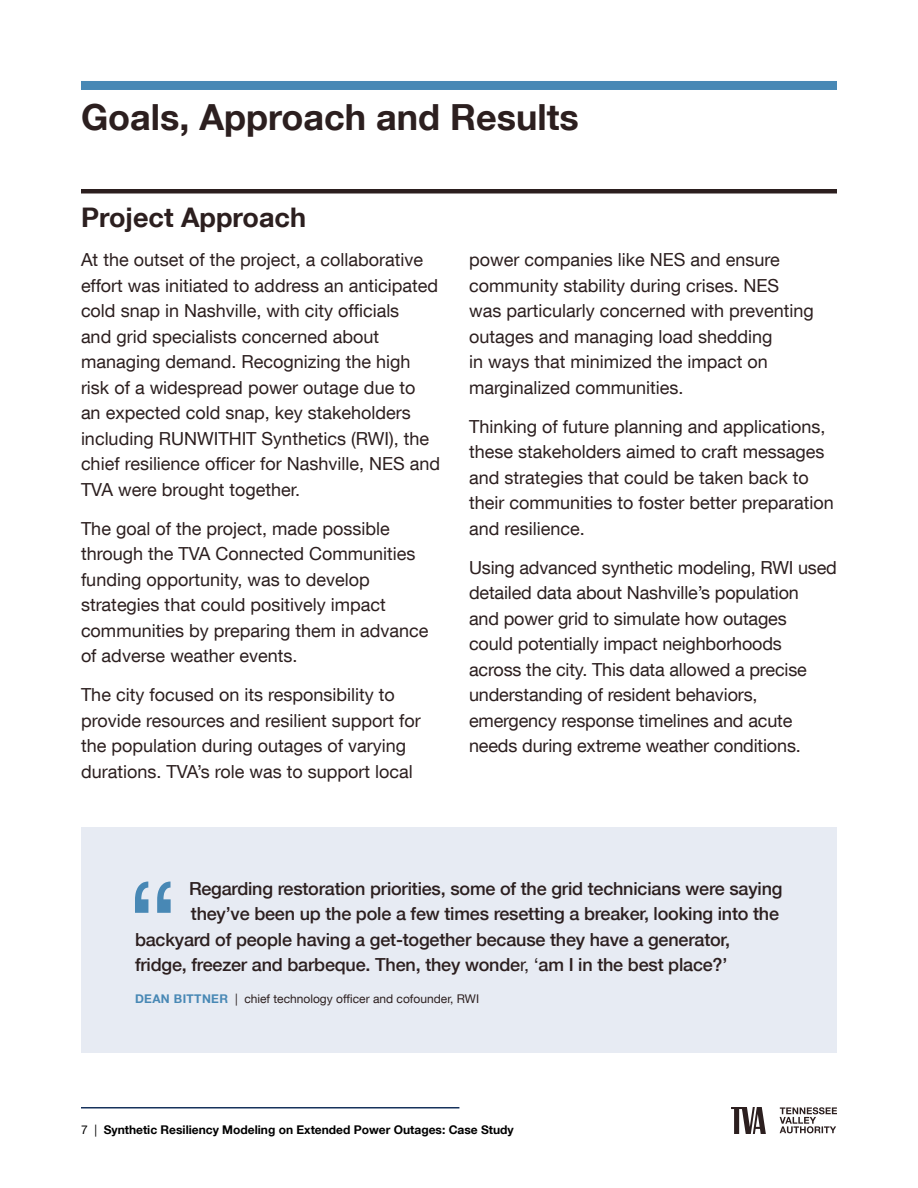
<style>
.page{position:relative;width:918px;height:1188px;background:#fff}
.page>*{position:absolute;margin:0;border:0;box-sizing:border-box;transform-origin:0 0}
.t1{font:700 36px "Helvetica Neue LT Com";color:#2c1f1f}
.t2{font:700 27px "Helvetica Neue LT Com";color:#2c1f1f}
.t3{font:18px/25.5px "Helvetica Neue LT Com";color:#2c1f1f}
.t4{font:500 18px "Helvetica Neue LT Com";letter-spacing:-.01em;color:#2c1f1f}
.t5{font:700 12px "Helvetica Neue LT Com";color:#000}
.t6{font:12px "Helvetica Neue LT Com";color:#2c1f1f}
.s1{font-weight:400}
.s2{font-weight:700;color:#4888b5}
</style>
<div class="page">
<div style="left:81px;top:189px;width:756px;height:5px;background:#2c1f1f"></div>
<div style="left:81px;top:81px;width:756px;height:9px;background:#4888b5"></div>
<div style="left:81px;top:827px;width:756px;height:226px;background:#e7ebf3"></div>
<svg style="left:135px;top:882px;width:36px;height:31px"></svg>
<svg style="left:780px;top:1107px;width:57px;height:26px"></svg>
<svg style="left:731px;top:1107px;width:35px;height:27px"></svg>
<hr style="left:81px;top:1107px;width:378px;height:1px;background:#16325c">
<h1 class="t1" style="left:81px;top:95px;width:499px">Goals, Approach and Results</h1>
<h2 class="t2" style="left:81px;top:201px;width:227px">Project Approach</h2>
<p class="t3" style="left:81px;top:247px;width:361px">At the outset of the project, a collaborative effort was initiated to address an anticipated cold snap in Nashville, with city officials<br>and grid specialists concerned about managing demand. Recognizing the high risk of a widespread power outage due to<br>an expected cold snap, key stakeholders including RUNWITHIT Synthetics (RWI), the chief resilience officer for Nashville, NES and TVA were brought together.</p>
<p class="t3" style="left:81px;top:515px;width:349px">The goal of the project, made possible through the TVA Connected Communities funding opportunity, was to develop strategies that could positively impact communities by preparing them in advance of adverse weather events.</p>
<p class="t3" style="left:81px;top:682px;width:341px">The city focused on its responsibility to provide resources and resilient support for the population during outages of varying durations. TVA’s role was to support local</p>
<p class="t3" style="left:469px;top:247px;width:346px">power companies like NES and ensure community stability during crises. NES was particularly concerned with preventing outages and managing load shedding<br>in ways that minimized the impact on marginalized communities.</p>
<p class="t3" style="left:469px;top:413px;width:366px">Thinking of future planning and applications, these stakeholders aimed to craft messages and strategies that could be taken back to their communities to foster better preparation and resilience.</p>
<p class="t3" style="left:469px;top:554px;width:369px">Using advanced synthetic modeling, RWI used detailed data about Nashville’s population<br>and power grid to simulate how outages<br>could potentially impact neighborhoods across the city. This data allowed a precise understanding of resident behaviors, emergency response timelines and acute needs during extreme weather conditions.</p>
<p class="t4" style="left:189px;top:877px;width:595px">Regarding restoration priorities, some of the grid technicians were saying</p>
<p class="t4" style="left:191px;top:903px;width:590px">they’ve been up the pole a few times resetting a breaker, looking into the</p>
<p class="t4" style="left:135px;top:928px;width:597px">backyard of people having a get-together because they have a generator,</p>
<p class="t4" style="left:135px;top:954px;width:594px">fridge, freezer and barbeque. Then, they wonde<span class="s1">r, ‘</span>am I in the best place?’</p>
<p class="t6" style="left:135px;top:991px;width:346px"><span class="s2">DEAN BITTNER</span> | chief technology officer and cofounder, RWI</p>
<p class="t5" style="left:81px;top:1122px;width:434px"><span class="s1">7 |</span> Synthetic Resiliency Modeling on Extended Power Outages: Case Study</p>
</div>
